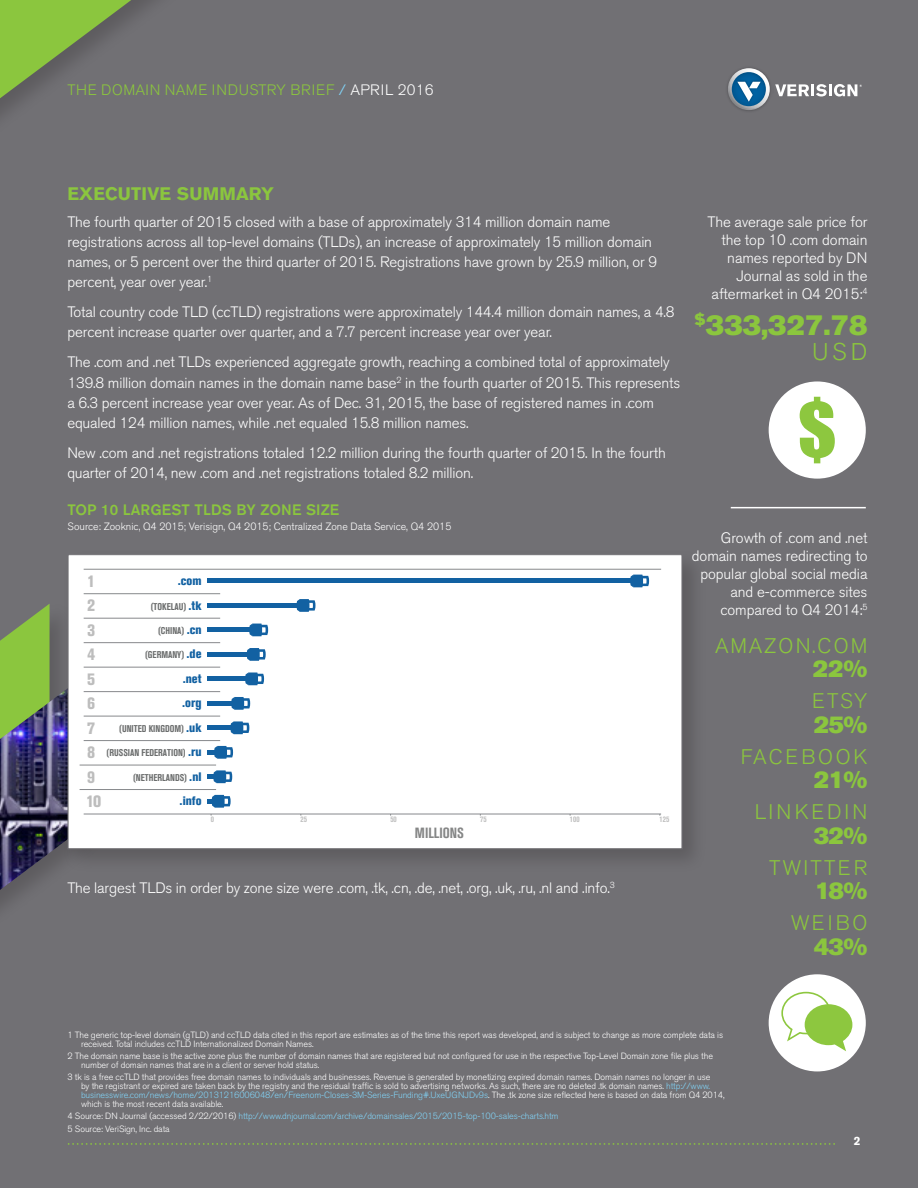
<style>
.page{position:relative;width:918px;height:1188px;background:#717074}
.page>*{position:absolute;margin:0;border:0;box-sizing:border-box;transform-origin:0 0}
.Level_1_Heading{font:28.5px "Akzidenz Grotesk BQ Super";color:#8bc63e}
.Level_1_Heading-2{font:24px "Akzidenz Grotesk BQ Super";letter-spacing:-.025em;color:#8bc63e}
.Level_1_Heading-3{font:300 24px "Akzidenz Grotesk BQ";color:#8bc63e}
.Level_1_Heading-4{font:300 21px "Akzidenz Grotesk BQ";letter-spacing:.11em;color:#8bc63e}
.Level_1_Heading-5{font:300 21px "Akzidenz Grotesk BQ";letter-spacing:.13em;color:#8bc63e}
.Level_1_Heading-6{font:300 21px "Akzidenz Grotesk BQ";letter-spacing:.15em;color:#8bc63e}
.Level_1_Heading-7{font:700 18px "Akzidenz Grotesk BQ";letter-spacing:.01em;color:#8bc63e}
.t1{font:800 condensed 16.35px/24.5px "Akzidenz Grotesk BE";color:#bdbdbd}
.Body_Copy{font:300 15px/20.2px "Akzidenz Grotesk BQ";letter-spacing:-.01em;color:#fff}
.Standout_Paragraph{font:300 15px "Akzidenz Grotesk BQ";letter-spacing:.04em;color:#8bc63e}
.Table_Titles{font:500 15px "Akzidenz Grotesk BQ";letter-spacing:.01em;color:#8bc63e}
.t2{font:700 condensed 14.7px "Akzidenz Grotesk BE";color:#858686}
.t3{font:800 condensed 12.3px "Akzidenz Grotesk BE";color:#1261a2}
.t4{font:700 12px "Akzidenz Grotesk BQ";color:#fff}
.Footnote_Legal{font:300 10.5px "Akzidenz Grotesk BQ";color:#fff}
.t5{font:700 condensed 9.75px "Akzidenz Grotesk BE";color:#6a6c6c}
.Footnote_Legal-2{font:300 9px/9px "Akzidenz Grotesk BQ";letter-spacing:-.01em;color:#fff}
.Footnote_Legal-3{font:300 9px "Akzidenz Grotesk BQ";letter-spacing:-.01em;color:#81d2f5}
.t6{font:700 condensed 8.1px "Akzidenz Grotesk BE";color:#bdbdbd}
.s1{color:#81d2f5}
.s2{color:#fff}
.s3{font-weight:800;font-size:12.3px;color:#1261a2}
</style>
<div class="page">
<svg style="left:0;top:604px;width:50px;height:39px"></svg>
<img style="left:0;top:647px;width:62px;height:243px">
<img style="left:727px;top:69px;width:44px;height:42px">
<svg style="left:728px;top:68px;width:42px;height:42px"></svg>
<svg style="left:728px;top:72px;width:38px;height:38px"></svg>
<svg style="left:775px;top:84px;width:87px;height:13px"></svg>
<svg style="left:68px;top:1143px;width:767px;height:2px"></svg>
<svg style="left:0;top:0;width:154px;height:116px"></svg>
<div style="left:769px;top:381px;width:97px;height:98px;background:#fff;border-radius:50%"></div>
<svg style="left:800px;top:397px;width:35px;height:66px"></svg>
<div style="left:62px;top:549px;width:644px;height:324px;background:#6b696d"></div>
<div style="left:68px;top:555px;width:614px;height:294px;background:#fff"></div>
<svg style="left:212px;top:795px;width:19px;height:13px"></svg>
<div style="left:196px;top:799px;width:19px;height:5px;background:#1261a2"></div>
<svg style="left:213px;top:770px;width:19px;height:13px"></svg>
<div style="left:198px;top:774px;width:18px;height:5px;background:#1261a2"></div>
<svg style="left:214px;top:746px;width:19px;height:13px"></svg>
<div style="left:196px;top:750px;width:21px;height:5px;background:#1261a2"></div>
<svg style="left:230px;top:721px;width:19px;height:13px"></svg>
<div style="left:188px;top:725px;width:45px;height:5px;background:#1261a2"></div>
<svg style="left:231px;top:697px;width:19px;height:13px"></svg>
<div style="left:186px;top:701px;width:48px;height:5px;background:#1261a2"></div>
<svg style="left:245px;top:673px;width:19px;height:12px"></svg>
<div style="left:202px;top:676px;width:46px;height:5px;background:#1261a2"></div>
<svg style="left:247px;top:648px;width:19px;height:13px"></svg>
<div style="left:192px;top:652px;width:58px;height:5px;background:#1261a2"></div>
<svg style="left:249px;top:624px;width:19px;height:12px"></svg>
<div style="left:187px;top:627px;width:65px;height:5px;background:#1261a2"></div>
<svg style="left:297px;top:599px;width:18px;height:13px"></svg>
<div style="left:202px;top:603px;width:97px;height:5px;background:#1261a2"></div>
<svg style="left:630px;top:575px;width:19px;height:12px"></svg>
<hr style="left:204px;top:579px;width:429px;height:4px;background:#1261a2">
<div style="left:91px;top:563px;width:116px;height:256px;background:#fff"></div>
<hr style="left:84px;top:814px;width:577px;height:1px;background:#87898c">
<hr style="left:80px;top:789px;width:136px;height:1px;background:#87898c">
<hr style="left:80px;top:765px;width:136px;height:1px;background:#87898c">
<hr style="left:84px;top:740px;width:136px;height:1px;background:#87898c">
<hr style="left:84px;top:716px;width:136px;height:1px;background:#87898c">
<hr style="left:84px;top:691px;width:136px;height:1px;background:#87898c">
<hr style="left:84px;top:667px;width:136px;height:1px;background:#87898c">
<hr style="left:84px;top:642px;width:136px;height:1px;background:#87898c">
<hr style="left:84px;top:618px;width:136px;height:1px;background:#87898c">
<hr style="left:84px;top:593px;width:136px;height:1px;background:#87898c">
<hr style="left:84px;top:569px;width:577px;height:1px;background:#87898c">
<hr style="left:731px;top:507px;width:135px;height:1px;background:#fff">
<div style="left:769px;top:974px;width:97px;height:97px;background:#fff;border-radius:50%"></div>
<svg style="left:781px;top:991px;width:71px;height:60px"></svg>
<p class="Standout_Paragraph" style="left:68px;top:82px;width:367px">THE DOMAIN NAME INDUSTRY BRIEF <span class="s1">/</span> <span class="s2">APRIL 2016</span></p>
<p class="Level_1_Heading-7" style="left:68px;top:183px;width:208px">EXECUTIVE SUMMARY</p>
<p class="Body_Copy" style="left:68px;top:211px;width:591px">The fourth quarter of 2015 closed with a base of approximately 314 million domain name registrations across all top-level domains (TLDs), an increase of approximately 15 million domain names, or 5 percent over the third quarter of 2015. Registrations have grown by 25.9 million, or 9 percent, year over year.<sup>1</sup></p>
<p class="Body_Copy" style="left:68px;top:302px;width:609px">Total country code TLD (ccTLD) registrations were approximately 144.4 million domain names, a 4.8 percent increase quarter over quarter, and a 7.7 percent increase year over year.</p>
<p class="Body_Copy" style="left:68px;top:352px;width:614px">The .com and .net TLDs experienced aggregate growth, reaching a combined total of approximately 139.8 million domain names in the domain name base<sup>2</sup> in the fourth quarter of 2015. This represents a 6.3 percent increase year over year. As of Dec. 31, 2015, the base of registered names in .com equaled 124 million names, while .net equaled 15.8 million names.</p>
<p class="Body_Copy" style="left:68px;top:443px;width:600px">New .com and .net registrations totaled 12.2 million during the fourth quarter of 2015. In the fourth quarter of 2014, new .com and .net registrations totaled 8.2 million.</p>
<p class="Table_Titles" style="left:68px;top:500px;width:273px">TOP 10 LARGEST TLDS BY ZONE SIZE</p>
<p class="Footnote_Legal" style="left:68px;top:521px;width:386px">Source: Zooknic, Q4 2015; Verisign, Q4 2015; Centralized Zone Data Service, Q4 2015</p>
<p class="t1" style="left:87px;top:569px;width:10px">1</p>
<p class="t3" style="left:178px;top:574px;width:25px">.com</p>
<p class="t1" style="left:86px;top:593px;width:17px">2<br>3<br>4<br>5<br>6<br>7<br>8<br>9<br>10</p>
<p class="t5" style="left:151px;top:601px;width:52px">(TOKELAU) <span class="s3">.tk</span></p>
<p class="t5" style="left:158px;top:625px;width:45px">(CHINA) <span class="s3">.cn</span></p>
<p class="t5" style="left:145px;top:650px;width:58px">(GERMANY) <span class="s3">.de</span></p>
<p class="t3" style="left:183px;top:672px;width:20px">.net</p>
<p class="t3" style="left:182px;top:696px;width:21px">.org</p>
<p class="t5" style="left:119px;top:723px;width:84px">(UNITED KINGDOM) <span class="s3">.uk</span></p>
<p class="t5" style="left:107px;top:747px;width:96px">(RUSSIAN FEDERATION) <span class="s3">.ru</span></p>
<p class="t5" style="left:133px;top:772px;width:70px">(NETHERLANDS) <span class="s3">.nl</span></p>
<p class="t3" style="left:180px;top:794px;width:23px">.info</p>
<p class="t6" style="left:211px;top:814px;width:5px">0</p>
<p class="t6" style="left:301px;top:814px;width:8px">25</p>
<p class="t6" style="left:390px;top:814px;width:8px">50</p>
<p class="t6" style="left:480px;top:814px;width:8px">75</p>
<p class="t6" style="left:570px;top:814px;width:11px">100</p>
<p class="t6" style="left:660px;top:814px;width:11px">125</p>
<p class="t2" style="left:415px;top:824px;width:50px">MILLIONS</p>
<p class="Body_Copy" style="left:68px;top:878px;width:549px">The largest TLDs in order by zone size were .com, .tk, .cn, .de, .net, .org, .uk, .ru, .nl and .info.<sup>3</sup></p>
<p class="Body_Copy" style="left:708px;top:213px;width:161px;line-height:18px;text-align:right">The average sale price for the top 10 .com domain names reported by DN<br>Journal as sold in the aftermarket in Q4 2015:<sup>4</sup></p>
<p class="Level_1_Heading" style="left:695px;top:308px;width:174px"><sup>$</sup>333,327.78</p>
<p class="Level_1_Heading-3" style="left:812px;top:338px;width:57px">USD</p>
<p class="Body_Copy" style="left:692px;top:529px;width:177px;line-height:18px;text-align:right">Growth of .com and .net domain names redirecting to popular global social media and e-commerce sites compared to Q4 2014:<sup>5</sup></p>
<p class="Level_1_Heading-4" style="left:715px;top:634px;width:154px">AMAZON.COM</p>
<p class="Level_1_Heading-2" style="left:813px;top:655px;width:56px">22%</p>
<p class="Level_1_Heading-4" style="left:812px;top:689px;width:57px">ETSY</p>
<p class="Level_1_Heading-2" style="left:814px;top:710px;width:55px">25%</p>
<p class="Level_1_Heading-5" style="left:741px;top:745px;width:128px">FACEBOOK</p>
<p class="Level_1_Heading-2" style="left:814px;top:766px;width:55px">21%</p>
<p class="Level_1_Heading-6" style="left:755px;top:800px;width:114px">LINKEDIN</p>
<p class="Level_1_Heading-2" style="left:814px;top:821px;width:55px">32%</p>
<p class="Level_1_Heading-4" style="left:769px;top:856px;width:100px">TWITTER</p>
<p class="Level_1_Heading-2" style="left:815px;top:877px;width:54px">18%</p>
<p class="Level_1_Heading-4" style="left:791px;top:911px;width:78px">WEIBO</p>
<p class="Level_1_Heading-2" style="left:814px;top:932px;width:55px">43%</p>
<p class="Footnote_Legal-2" style="left:81px;top:1030px;width:644px;text-indent:-14px">1 The generic top-level domain (gTLD) and ccTLD data cited in this report are estimates as of the time this report was developed, and is subject to change as more complete data is received. Total includes ccTLD Internationalized Domain Names.</p>
<p class="Footnote_Legal-2" style="left:81px;top:1052px;width:634px;text-indent:-14px">2 The domain name base is the active zone plus the number of domain names that are registered but not configured for use in the respective Top-Level Domain zone file plus the number of domain names that are in a client or server hold status.</p>
<p class="Footnote_Legal-2" style="left:81px;top:1073px;width:645px;text-indent:-14px">3 tk is a free ccTLD that provides free domain names to individuals and businesses. Revenue is generated by monetizing expired domain names. Domain names no longer in use<br>by the registrant or expired are taken back by the registry and the residual traffic is sold to advertising networks. As such, there are no deleted .tk domain names. <span class="s1">http://www. businesswire.com/news/home/20131216006048/en/Freenom-Closes-3M-Series-Funding#.UxeUGNJDv9s</span>. The .tk zone size reflected here is based on data from Q4 2014, which is the most recent data available.</p>
<p class="Footnote_Legal-3" style="left:68px;top:1111px;width:493px"><span class="s2">4 Source: DN Journal (accessed 2/22/2016)</span> http://www.dnjournal.com/archive/domainsales/2015/2015-top-100-sales-charts.htm</p>
<p class="Footnote_Legal-2" style="left:68px;top:1124px;width:104px">5 Source: VeriSign, Inc. data</p>
<p class="t4" style="left:854px;top:1133px;width:8px">2</p>
</div>
